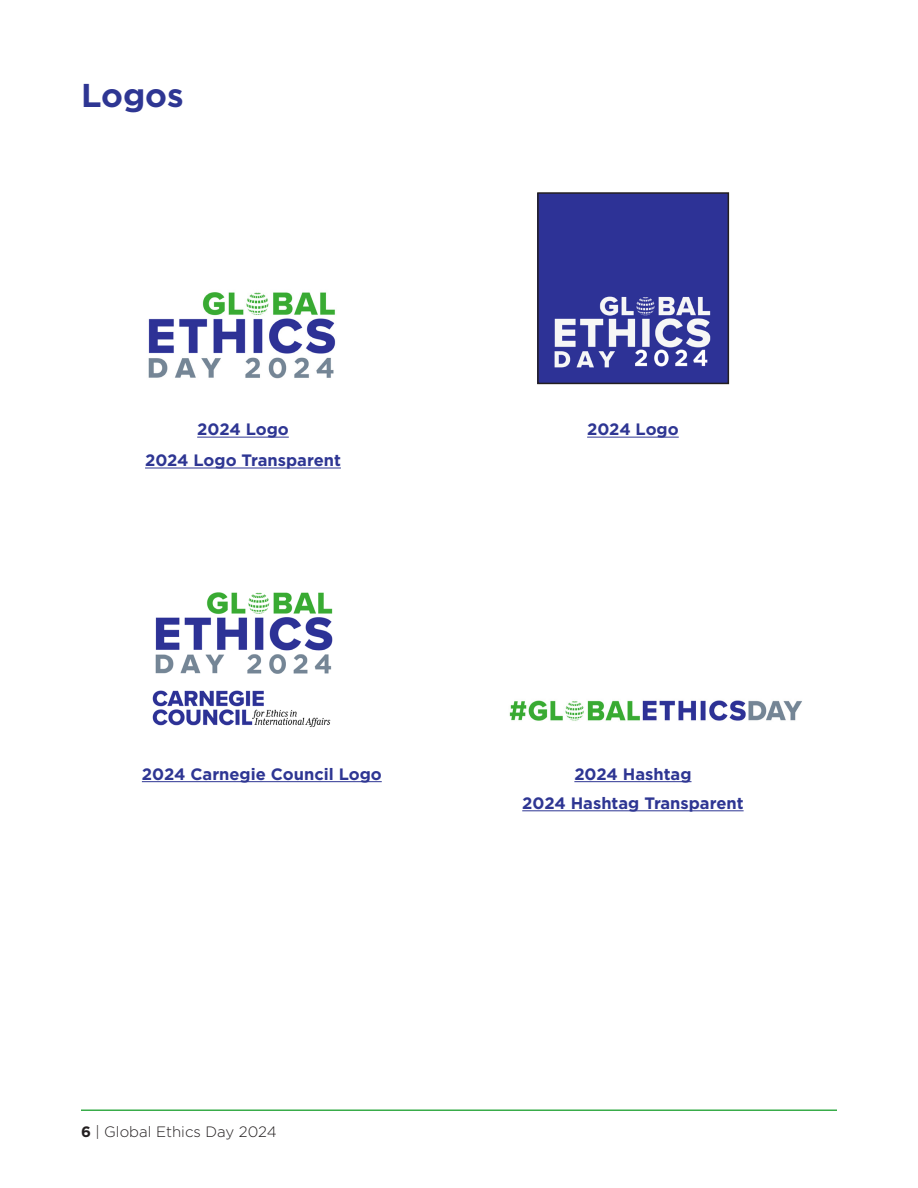
<style>
.page{position:relative;width:918px;height:1188px;background:#fff}
.page>*{position:absolute;margin:0;border:0;box-sizing:border-box;transform-origin:0 0}
.headline{font:700 33px "Gotham";color:#2e3693}
.body_black{font:700 16.5px "Gotham";color:#2e3693}
.t1{font:300 15px "Gotham";color:#231f20}
.s1{font-weight:700}
</style>
<div class="page">
<hr style="left:81px;top:1109px;width:756px;height:2px;background:#38ac49">
<img style="left:152px;top:592px;width:181px;height:135px">
<img style="left:148px;top:292px;width:188px;height:87px">
<img style="left:509px;top:700px;width:293px;height:21px">
<hr style="left:197px;top:437px;width:92px;height:1px;background:#2e3693">
<hr style="left:145px;top:468px;width:196px;height:1px;background:#2e3693">
<hr style="left:587px;top:437px;width:92px;height:1px;background:#2e3693">
<hr style="left:142px;top:781px;width:240px;height:1px;background:#2e3693">
<hr style="left:574px;top:781px;width:118px;height:1px;background:#2e3693">
<hr style="left:522px;top:810px;width:222px;height:1px;background:#2e3693">
<img style="left:540px;top:195px;width:186px;height:186px">
<div style="left:537px;top:192px;width:192px;height:192px;border:2px solid #231f20"></div>
<p class="headline" style="left:81px;top:74px;width:104px">Logos</p>
<p class="body_black" style="left:197px;top:419px;width:93px">2024 Logo</p>
<p class="body_black" style="left:145px;top:450px;width:197px">2024 Logo Transparent</p>
<p class="body_black" style="left:587px;top:419px;width:93px">2024 Logo</p>
<p class="body_black" style="left:142px;top:763px;width:241px">2024 Carnegie Council Logo</p>
<p class="body_black" style="left:574px;top:763px;width:119px">2024 Hashtag</p>
<p class="body_black" style="left:522px;top:792px;width:223px">2024 Hashtag Transparent</p>
<p class="t1" style="left:81px;top:1123px;width:197px"><span class="s1">6</span> | Global Ethics Day 2024</p>
</div>
